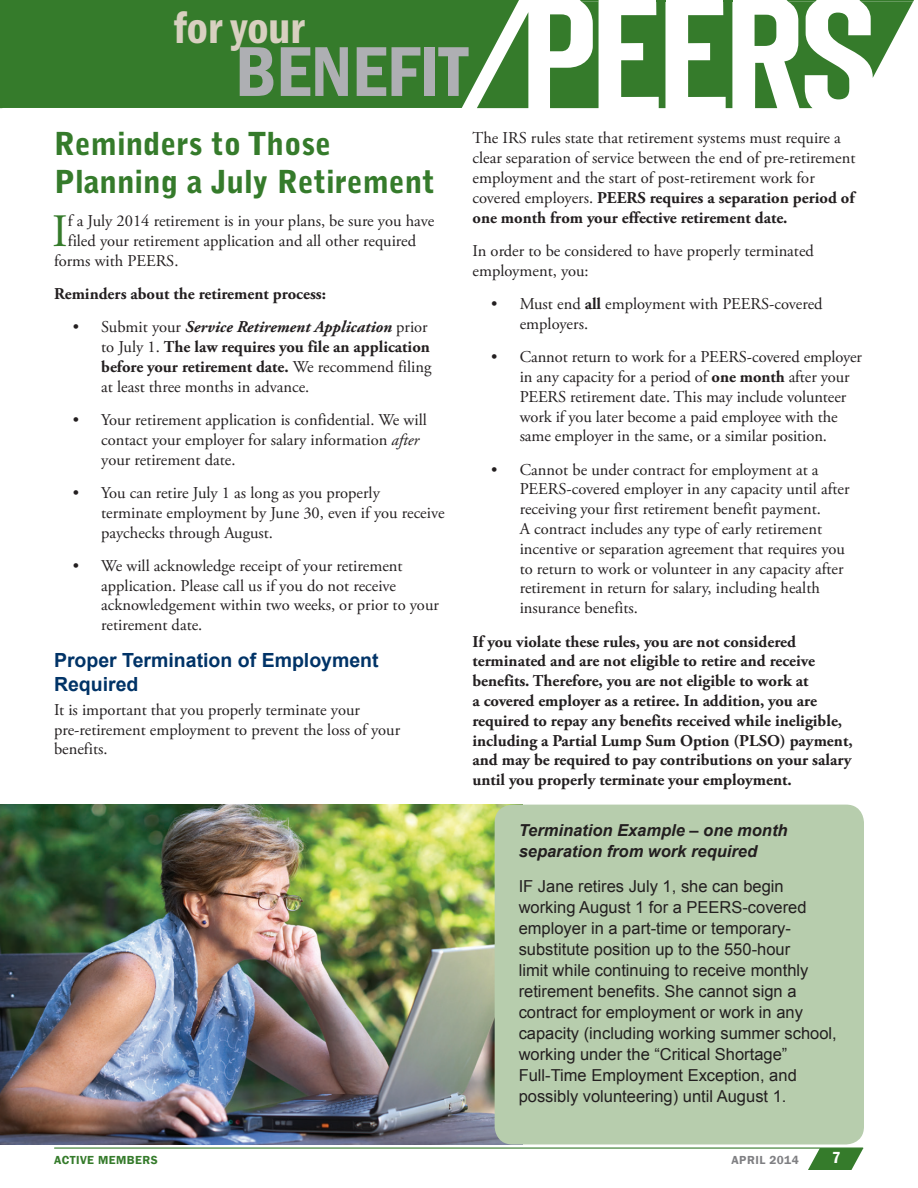
<style>
.page{position:relative;width:918px;height:1188px;background:#fff}
.page>*{position:absolute;margin:0;border:0;box-sizing:border-box;transform-origin:0 0}
.t1{font:600 condensed 73.05px "Franklin Gothic";color:#aeafb3}
.Body_PP{font:46.35px "Adobe Garamond Pro";color:#357b2b}
.t2{font:600 condensed 45.9px "Franklin Gothic";color:#d8d0c0}
.Body_PP-2{font:900 31.5px/37.8px "Bell Gothic Std";color:#357b2b}
.Subheader_PP{font:700 19.5px/23.4px "Arial";color:#003367}
.Body_PP-3{font:16.5px/19.8px "Adobe Garamond Pro";color:#231f20}
.Body_PP-4{font:700 16.5px/19.8px "Adobe Garamond Pro";color:#231f20}
.Call_Out{font:16.5px/21px "Arial";color:#231f20}
.Call_Out-2{font:italic 700 16.5px/21px "Arial";color:#231f20}
.t3{font:600 condensed 16.5px "Franklin Gothic";color:#fff}
.t4{font:600 12px "Franklin Gothic";letter-spacing:.04em;color:#357b2b}
.t5{font:600 12px "Franklin Gothic";letter-spacing:.04em;color:#808083}
.s1{font-weight:700;font-style:italic}
.s2{font-weight:700}
.s3{font-style:italic}
</style>
<div class="page">
<svg style="left:808px;top:1149px;width:55px;height:21px"></svg>
<hr style="left:55px;top:1148px;width:808px;height:1px;background:#357b2b">
<svg style="left:523px;top:13px;width:5px;height:95px"></svg>
<div style="left:3px;top:0;width:520px;height:108px;background:#357b2b"></div>
<svg style="left:550px;top:0;width:49px;height:108px"></svg>
<svg style="left:621px;top:0;width:44px;height:108px"></svg>
<svg style="left:688px;top:0;width:44px;height:108px"></svg>
<svg style="left:755px;top:0;width:159px;height:108px"></svg>
<svg style="left:0;top:0;width:3px;height:108px"></svg>
<img style="left:0;top:805px;width:509px;height:339px">
<div style="left:495px;top:805px;width:369px;height:339px;background:#b7cdad;border-radius:18px"></div>
<h3 class="t2" style="left:174px;top:-3px;width:133px">for your</h3>
<h1 class="t1" style="left:235px;top:23px;width:234px">BENEFIT</h1>
<p class="Body_PP-2" style="left:54px;top:125px;width:382px">Reminders to Those<br>Planning a July Retirement</p>
<p class="Body_PP" style="left:52px;top:203px;width:17px">I</p>
<p class="Body_PP-3" style="left:68px;top:212px;width:368px">f a July 2014 retirement is in your plans, be sure you have</p>
<p class="Body_PP-3" style="left:68px;top:231px;width:350px">filed your retirement application and all other required</p>
<p class="Body_PP-3" style="left:54px;top:251px;width:126px">forms with PEERS.</p>
<p class="Body_PP-4" style="left:54px;top:284px;width:274px">Reminders about the retirement process:</p>
<p class="Body_PP-3" style="left:101px;top:318px;width:332px;text-indent:-29px">• Submit your <span class="s1">Service Retirement Application</span> prior to July 1. <span class="s2">The law requires you file an application before your retirement date.</span> We recommend filing at least three months in advance.</p>
<p class="Body_PP-3" style="left:101px;top:411px;width:327px;text-indent:-29px">• Your retirement application is confidential. We will contact your employer for salary information <span class="s3">after </span>your retirement date.</p>
<p class="Body_PP-3" style="left:101px;top:483px;width:345px;text-indent:-29px">• You can retire July 1 as long as you properly terminate employment by June 30, even if you receive paychecks through August.</p>
<p class="Body_PP-3" style="left:101px;top:556px;width:339px;text-indent:-29px">• We will acknowledge receipt of your retirement application. Please call us if you do not receive acknowledgement within two weeks, or prior to your retirement date.</p>
<p class="Subheader_PP" style="left:54px;top:649px;width:326px">Proper Termination of Employment<br>Required</p>
<p class="Body_PP-3" style="left:54px;top:700px;width:348px">It is important that you properly terminate your pre-retirement employment to prevent the loss of your benefits.</p>
<p class="Body_PP-3" style="left:472px;top:129px;width:384px">The IRS rules state that retirement systems must require a clear separation of service between the end of pre-retirement employment and the start of post-retirement work for covered employers. <span class="s2">PEERS requires a separation period of one month from your effective retirement date.</span></p>
<p class="Body_PP-3" style="left:472px;top:241px;width:343px">In order to be considered to have properly terminated employment, you:</p>
<p class="Body_PP-3" style="left:520px;top:295px;width:304px;text-indent:-29px">• Must end <span class="s2">all</span> employment with PEERS-covered employers.</p>
<p class="Body_PP-3" style="left:520px;top:348px;width:344px;text-indent:-29px">• Cannot return to work for a PEERS-covered employer in any capacity for a period of <span class="s2">one month</span> after your PEERS retirement date. This may include volunteer work if you later become a paid employee with the same employer in the same, or a similar position.</p>
<p class="Body_PP-3" style="left:520px;top:460px;width:331px;text-indent:-29px">• Cannot be under contract for employment at a PEERS-covered employer in any capacity until after receiving your first retirement benefit payment.<br>A contract includes any type of early retirement incentive or separation agreement that requires you to return to work or volunteer in any capacity after retirement in return for salary, including health insurance benefits.</p>
<p class="Body_PP-4" style="left:472px;top:632px;width:382px">If you violate these rules, you are not considered terminated and are not eligible to retire and receive benefits. Therefore, you are not eligible to work at<br>a covered employer as a retiree. In addition, you are required to repay any benefits received while ineligible, including a Partial Lump Sum Option (PLSO) payment, and may be required to pay contributions on your salary until you properly terminate your employment.</p>
<p class="Call_Out-2" style="left:519px;top:820px;width:270px">Termination Example – one month separation from work required</p>
<p class="Call_Out" style="left:519px;top:875px;width:320px">IF Jane retires July 1, she can begin working August 1 for a PEERS-covered employer in a part-time or temporary&shy;substitute position up to the 550-hour<br>limit while continuing to receive monthly retirement benefits. She cannot sign a contract for employment or work in any capacity (including working summer school, working under the “Critical Shortage” Full-Time Employment Exception, and possibly volunteering) until August 1.</p>
<p class="t4" style="left:54px;top:1153px;width:105px">ACTIVE MEMBERS</p>
<p class="t5" style="left:732px;top:1153px;width:69px">APRIL 2014</p>
<p class="t3" style="left:832px;top:1147px;width:10px">7</p>
</div>
